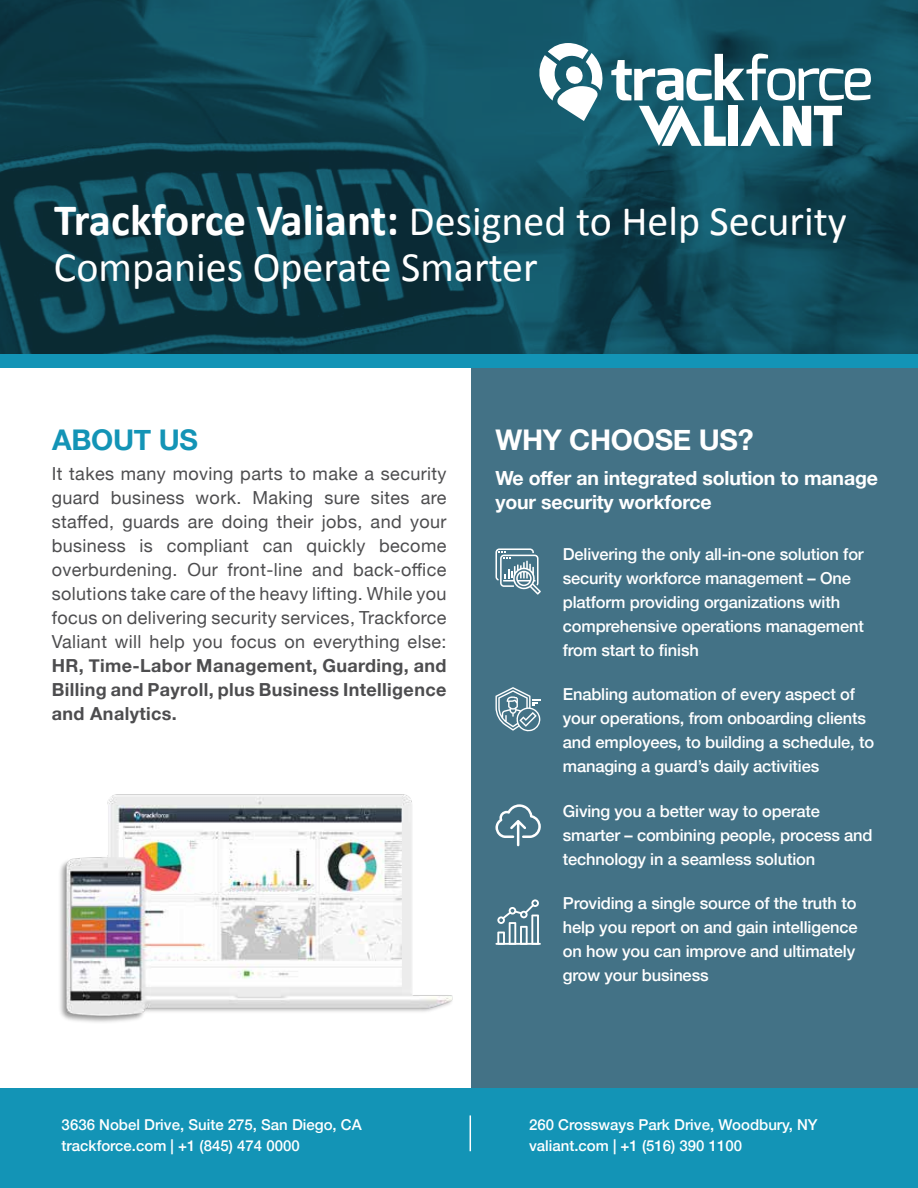
<style>
.page{position:relative;width:918px;height:1188px;background:#fff}
.page>*{position:absolute;margin:0;border:0;box-sizing:border-box;transform-origin:0 0}
.t1{font:42px/46.5px "Calibri";color:#fff}
.t2{font:700 28.5px "Helvetica Neue";letter-spacing:-.01em;color:#fff}
.t3{font:700 28.5px "Helvetica Neue";letter-spacing:-.01em;color:#1394b6}
.t4{font:700 19.5px/24px "Helvetica Neue";letter-spacing:-.01em;color:#fff}
.t5{font:18px/24px "Helvetica Neue";letter-spacing:.02em;color:#4d4d4f;text-align:justify}
.t6{font:700 18px/24px "Helvetica Neue";letter-spacing:.02em;color:#4d4d4f;text-align:justify}
.t7{font:500 16.5px/24px "Helvetica Neue";letter-spacing:-.01em;color:#fff}
.t8{font:500 15px/21.5px "Helvetica Neue";color:#fff}
.s1{font-weight:700;font-size:45px}
</style>
<div class="page">
<div style="left:471px;top:354px;width:447px;height:735px;background:#437286"></div>
<div style="left:0;top:1089px;width:918px;height:99px;background:#1394b6"></div>
<svg style="left:0;top:0;width:918px;height:354px;background:#0f4655"></svg>
<svg style="left:539px;top:43px;width:66px;height:78px"></svg>
<svg style="left:611px;top:54px;width:260px;height:92px"></svg>
<div style="left:0;top:354px;width:918px;height:14px;background:#1394b6"></div>
<svg style="left:495px;top:548px;width:46px;height:47px"></svg>
<svg style="left:495px;top:687px;width:46px;height:45px"></svg>
<svg style="left:495px;top:804px;width:46px;height:42px"></svg>
<hr style="left:495px;top:943px;width:46px;height:2px;background:#fff">
<svg style="left:497px;top:899px;width:42px;height:46px"></svg>
<img style="left:60px;top:794px;width:393px;height:228px">
<hr style="left:470px;top:1115px;width:1px;height:36px;background:#fff">
<h1 class="t1" style="left:54px;top:196px;width:794px"><span class="s1">Trackforce Valiant:</span> Designed to Help Security<br>Companies Operate Smarter</h1>
<h2 class="t3" style="left:52px;top:418px;width:147px">ABOUT US</h2>
<h2 class="t2" style="left:495px;top:417px;width:260px">WHY CHOOSE US?</h2>
<p class="t5" style="left:52px;top:463px;width:396px">It takes many moving parts to make a security guard business work. Making sure sites are staffed, guards are doing their jobs, and your business is compliant can quickly become overburdening. Our front-line and back-office solutions take care of the heavy lifting. While you focus on delivering security services, Trackforce Valiant will help you focus on everything else:</p>
<p class="t6" style="left:52px;top:654px;width:396px">HR, Time-Labor Management, Guarding, and Billing and Payroll, plus Business Intelligence and Analytics.</p>
<p class="t4" style="left:495px;top:467px;width:384px">We offer an integrated solution to manage your security workforce</p>
<p class="t7" style="left:563px;top:541px;width:302px">Delivering the only all-in-one solution for security workforce management – One platform providing organizations with comprehensive operations management from start to finish</p>
<p class="t7" style="left:563px;top:681px;width:313px">Enabling automation of every aspect of your operations, from onboarding clients and employees, to building a schedule, to managing a guard’s daily activities</p>
<p class="t7" style="left:563px;top:797px;width:311px">Giving you a better way to operate smarter – combining people, process and technology in a seamless solution</p>
<p class="t7" style="left:563px;top:890px;width:296px">Providing a single source of the truth to help you report on and gain intelligence on how you can improve and ultimately grow your business</p>
<p class="t8" style="left:62px;top:1112px;width:302px">3636 Nobel Drive, Suite 275, San Diego, CA trackforce.com | +1 (845) 474 0000</p>
<p class="t8" style="left:529px;top:1112px;width:290px">260 Crossways Park Drive, Woodbury, NY valiant.com | +1 (516) 390 1100</p>
</div>
